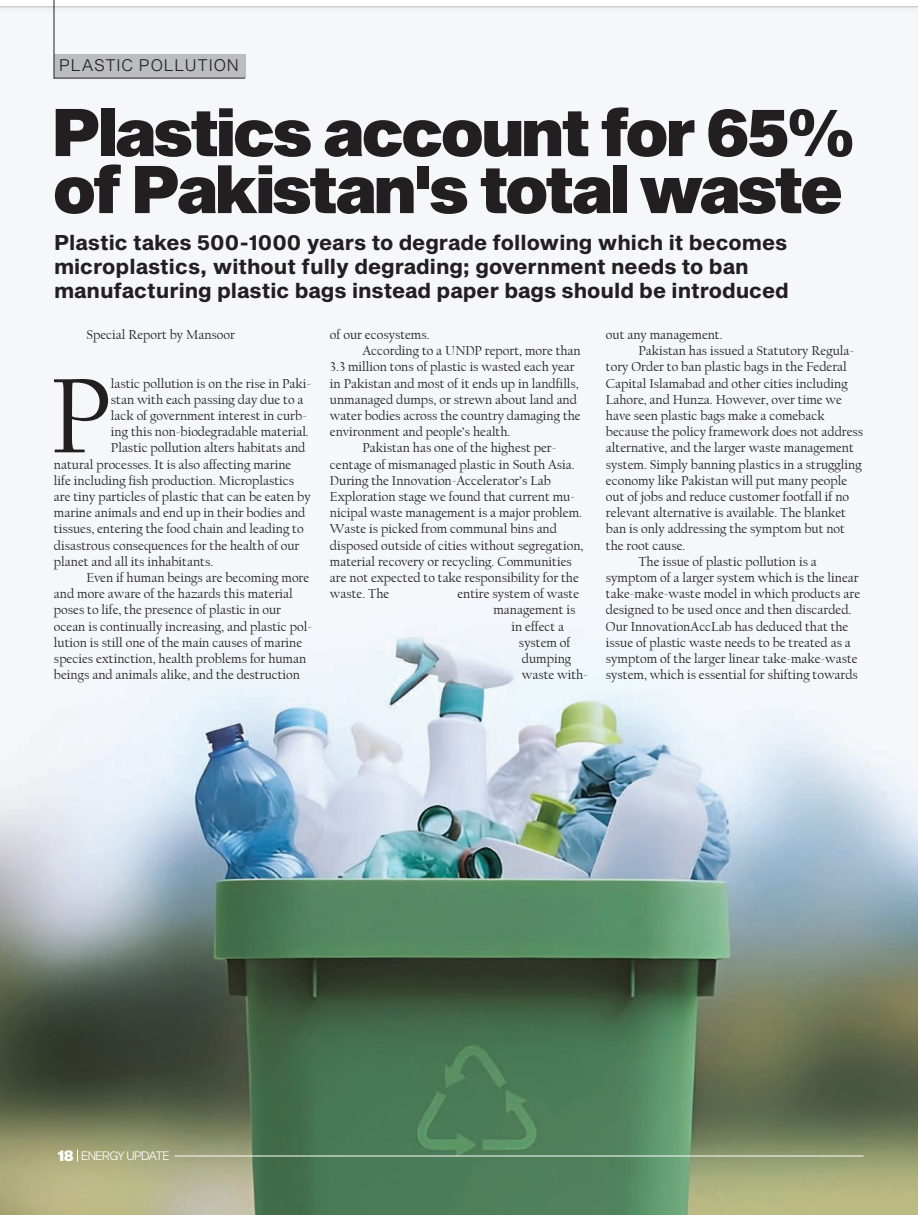
<style>
.page{position:relative;width:918px;height:1215px;background:#fff}
.page>*{position:absolute;margin:0;border:0;box-sizing:border-box;transform-origin:0 0}
.t1{font:111.15px "Californian FB";color:#231f20}
.t2{font:66px/57px "Sequel Sans Black Disp";color:#231f20}
.t3{font:21px/24px "Sequel Sans Bold Body";color:#231f20}
.t4{font:16.5px "Sequel Sans Light Disp";letter-spacing:.11em;color:#231f20}
.t5{font:13.5px "Californian FB";color:#231f20}
.t6{font:12px "Sequel Sans Light Disp";color:#fff}
.s1{font-family:"Sequel Sans Black Disp";font-size:15px}
</style>
<div class="page">
<img style="left:0;top:6px;width:918px;height:1209px">
<div style="left:54px;top:54px;width:191px;height:24px;background:#bcbdc0"></div>
<hr style="left:54px;top:0;width:1px;height:79px;background:#231f20">
<hr style="left:54px;top:78px;width:191px;height:1px;background:#231f20">
<svg style="left:77px;top:1149px;width:1px;height:12px"></svg>
<hr style="left:175px;top:1156px;width:688px;height:1px;background:#fff">
<p class="t4" style="left:60px;top:53px;width:180px">PLASTIC POLLUTION</p>
<h2 class="t2" style="left:54px;top:107px;width:801px">Plastics account for 65% of Pakistan's total waste</h2>
<h3 class="t3" style="left:54px;top:231px;width:736px">Plastic takes 500-1000 years to degrade following which it becomes microplastics, without fully degrading; government needs to ban manufacturing plastic bags instead paper bags should be introduced</h3>
<p class="t5" style="left:86px;top:327px;width:150px">Special Report by Mansoor</p>
<h1 class="t1" style="left:50px;top:355px;width:63px">P</h1>
<p class="t5" style="left:111px;top:376px;width:202px">lastic pollution is on the rise in Paki-</p>
<p class="t5" style="left:111px;top:392px;width:194px">stan with each passing day due to a</p>
<p class="t5" style="left:111px;top:408px;width:198px">lack of government interest in curb-</p>
<p class="t5" style="left:111px;top:424px;width:199px">ing this non-biodegradable material.</p>
<p class="t5" style="left:111px;top:440px;width:196px">Plastic pollution alters habitats and</p>
<p class="t5" style="left:54px;top:457px;width:239px">natural processes. It is also affecting marine</p>
<p class="t5" style="left:54px;top:473px;width:242px">life including fish production. Microplastics</p>
<p class="t5" style="left:54px;top:489px;width:258px">are tiny particles of plastic that can be eaten by</p>
<p class="t5" style="left:54px;top:505px;width:253px">marine animals and end up in their bodies and</p>
<p class="t5" style="left:54px;top:521px;width:251px">tissues, entering the food chain and leading to</p>
<p class="t5" style="left:54px;top:538px;width:247px">disastrous consequences for the health of our</p>
<p class="t5" style="left:54px;top:554px;width:161px">planet and all its inhabitants.</p>
<p class="t5" style="left:86px;top:570px;width:224px">Even if human beings are becoming more</p>
<p class="t5" style="left:54px;top:586px;width:240px">and more aware of the hazards this material</p>
<p class="t5" style="left:54px;top:602px;width:229px">poses to life, the presence of plastic in our</p>
<p class="t5" style="left:54px;top:619px;width:259px">ocean is continually increasing, and plastic pol-</p>
<p class="t5" style="left:54px;top:635px;width:250px">lution is still one of the main causes of marine</p>
<p class="t5" style="left:54px;top:651px;width:254px">species extinction, health problems for human</p>
<p class="t5" style="left:54px;top:667px;width:248px">beings and animals alike, and the destruction</p>
<p class="t5" style="left:330px;top:327px;width:101px">of our ecosystems.</p>
<p class="t5" style="left:362px;top:343px;width:220px">According to a UNDP report, more than</p>
<p class="t5" style="left:330px;top:359px;width:246px">3.3 million tons of plastic is wasted each year</p>
<p class="t5" style="left:330px;top:376px;width:250px">in Pakistan and most of it ends up in landfills,</p>
<p class="t5" style="left:330px;top:392px;width:249px">unmanaged dumps, or strewn about land and</p>
<p class="t5" style="left:330px;top:408px;width:252px">water bodies across the country damaging the</p>
<p class="t5" style="left:330px;top:424px;width:182px">environment and people’s health.</p>
<p class="t5" style="left:362px;top:440px;width:196px">Pakistan has one of the highest per-</p>
<p class="t5" style="left:330px;top:457px;width:246px">centage of mismanaged plastic in South Asia.</p>
<p class="t5" style="left:330px;top:473px;width:222px">During the Innovation-Accelerator’s Lab</p>
<p class="t5" style="left:330px;top:489px;width:247px">Exploration stage we found that current mu-</p>
<p class="t5" style="left:330px;top:505px;width:254px">nicipal waste management is a major problem.</p>
<p class="t5" style="left:330px;top:521px;width:229px">Waste is picked from communal bins and</p>
<p class="t5" style="left:330px;top:538px;width:255px">disposed outside of cities without segregation,</p>
<p class="t5" style="left:330px;top:554px;width:243px">material recovery or recycling. Communities</p>
<p class="t5" style="left:330px;top:570px;width:250px">are not expected to take responsibility for the</p>
<p class="t5" style="left:330px;top:586px;width:61px">waste. The</p>
<p class="t5" style="left:457px;top:586px;width:123px">entire system of waste</p>
<p class="t5" style="left:493px;top:602px;width:83px">management is</p>
<p class="t5" style="left:511px;top:619px;width:54px">in effect a</p>
<p class="t5" style="left:519px;top:635px;width:53px">system of</p>
<p class="t5" style="left:522px;top:651px;width:51px">dumping</p>
<p class="t5" style="left:522px;top:667px;width:67px">waste with-</p>
<p class="t5" style="left:606px;top:327px;width:118px">out any management.</p>
<p class="t5" style="left:638px;top:343px;width:217px">Pakistan has issued a Statutory Regula-</p>
<p class="t5" style="left:606px;top:359px;width:242px">tory Order to ban plastic bags in the Federal</p>
<p class="t5" style="left:606px;top:376px;width:243px">Capital Islamabad and other cities including</p>
<p class="t5" style="left:606px;top:392px;width:237px">Lahore, and Hunza. However, over time we</p>
<p class="t5" style="left:606px;top:408px;width:220px">have seen plastic bags make a comeback</p>
<p class="t5" style="left:606px;top:424px;width:259px">because the policy framework does not address</p>
<p class="t5" style="left:606px;top:440px;width:249px">alternative, and the larger waste management</p>
<p class="t5" style="left:606px;top:457px;width:257px">system. Simply banning plastics in a struggling</p>
<p class="t5" style="left:606px;top:473px;width:243px">economy like Pakistan will put many people</p>
<p class="t5" style="left:606px;top:489px;width:245px">out of jobs and reduce customer footfall if no</p>
<p class="t5" style="left:606px;top:505px;width:242px">relevant alternative is available. The blanket</p>
<p class="t5" style="left:606px;top:521px;width:241px">ban is only addressing the symptom but not</p>
<p class="t5" style="left:606px;top:538px;width:81px">the root cause.</p>
<p class="t5" style="left:638px;top:554px;width:180px">The issue of plastic pollution is a</p>
<p class="t5" style="left:606px;top:570px;width:254px">symptom of a larger system which is the linear</p>
<p class="t5" style="left:606px;top:586px;width:256px">take-make-waste model in which products are</p>
<p class="t5" style="left:606px;top:602px;width:247px">designed to be used once and then discarded.</p>
<p class="t5" style="left:606px;top:619px;width:244px">Our InnovationAccLab has deduced that the</p>
<p class="t5" style="left:606px;top:635px;width:246px">issue of plastic waste needs to be treated as a</p>
<p class="t5" style="left:606px;top:651px;width:253px">symptom of the larger linear take-make-waste</p>
<p class="t5" style="left:606px;top:667px;width:254px">system, which is essential for shifting towards</p>
<p class="t6" style="left:58px;top:1147px;width:113px"><span class="s1">18</span> ENERGY UPDATE</p>
</div>
